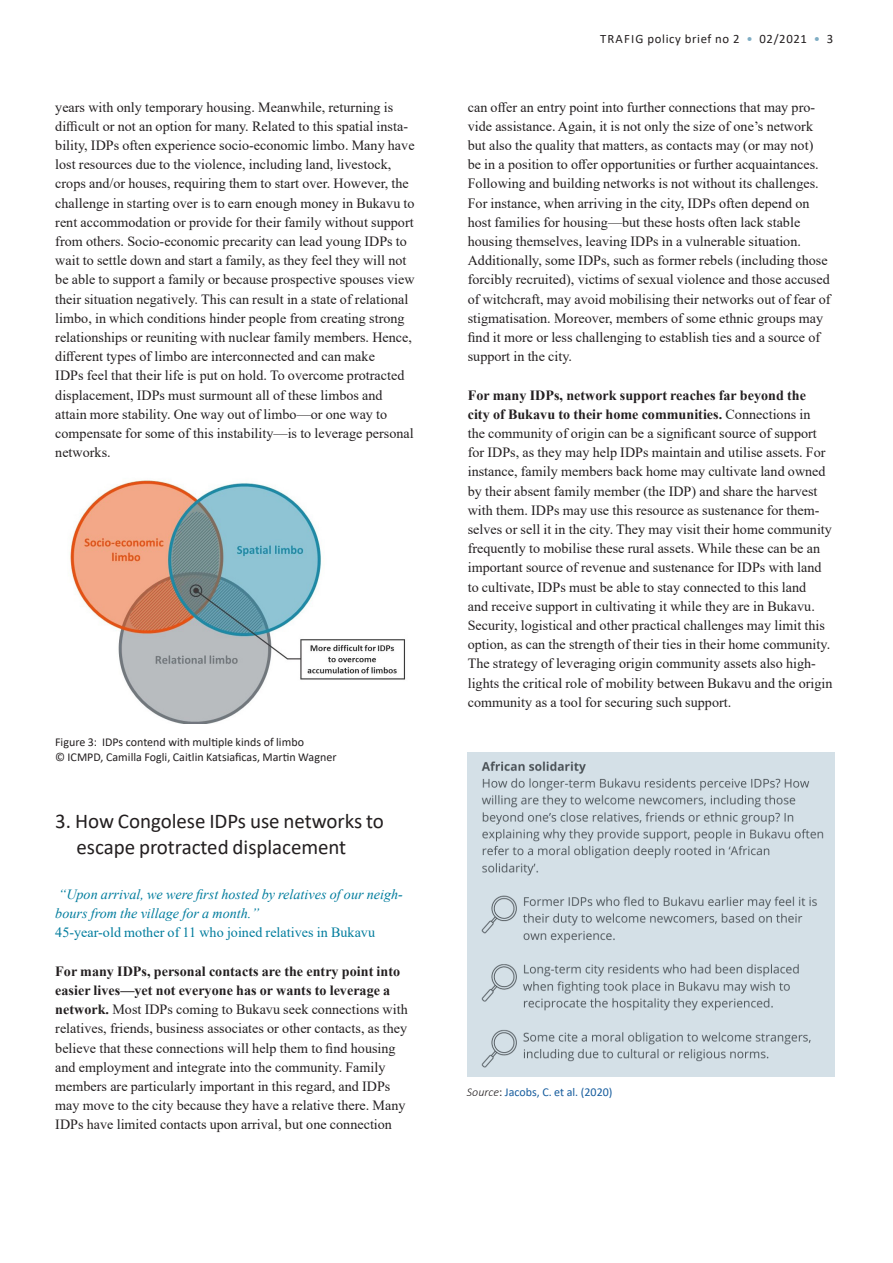
<style>
.page{position:relative;width:893px;height:1263px;background:#fff}
.page>*{position:absolute;margin:0;border:0;box-sizing:border-box;transform-origin:0 0}
.zw_1{font:21px/25.5px "Calibri";letter-spacing:-.005em;color:#231f20}
.text{font:14.1px/19.2px "Times New Roman";color:#231f20}
.text-2{font:italic 14.1px/19.2px "Times New Roman";color:#007c9d}
.text-3{font:14.1px "Times New Roman";color:#007c9d}
.kolumne{font:12.75px "Calibri";letter-spacing:.05em;color:#231f20}
.bildunterschrift{font:12px "Calibri";color:#231f20}
.bildunterschrift-2{font:12px "Calibri";color:#175d9e}
.s1{font-weight:700}
.s2{color:#7fadc4}
.s3{font-weight:300;font-style:italic;color:#231f20}
.s4{color:#231f20}
</style>
<div class="page">
<img style="left:70px;top:480px;width:336px;height:244px">
<img style="left:468px;top:753px;width:366px;height:324px">
<p class="text" style="left:55px;top:97px;width:361px">years with only temporary housing. Meanwhile, returning is difficult or not an option for many. Related to this spatial insta&shy;bility, IDPs often experience socio-economic limbo. Many have lost resources due to the violence, including land, livestock, crops and/or houses, requiring them to start over. However, the challenge in starting over is to earn enough money in Bukavu to rent accommodation or provide for their family without support from others. Socio-economic precarity can lead young IDPs to wait to settle down and start a family, as they feel they will not be able to support a family or because prospective spouses view their situation negatively. This can result in a state of relational limbo, in which conditions hinder people from creating strong relationships or reuniting with nuclear family members. Hence, different types of limbo are interconnected and can make<br>IDPs feel that their life is put on hold. To overcome protracted displacement, IDPs must surmount all of these limbos and attain more stability. One way out of limbo—or one way to compensate for some of this instability—is to leverage personal networks.</p>
<p class="bildunterschrift" style="left:55px;top:734px;width:250px">Figure 3: IDPs contend with multiple kinds of limbo</p>
<p class="bildunterschrift" style="left:55px;top:749px;width:283px">© ICMPD, Camilla Fogli, Caitlin Katsiaficas, Martin Wagner</p>
<p class="zw_1" style="left:77px;top:808px;width:309px;text-indent:-21px">3. How Congolese IDPs use networks to escape protracted displacement</p>
<p class="text-2" style="left:55px;top:884px;width:349px">“Upon arrival, we were first hosted by relatives of our neigh&shy;bours from the village for a month.”</p>
<p class="text-3" style="left:55px;top:923px;width:321px">45-year-old mother of 11 who joined relatives in Bukavu</p>
<p class="text" style="left:55px;top:961px;width:354px"><span class="s1">For many IDPs, personal contacts are the entry point into easier lives—yet not everyone has or wants to leverage a network.</span> Most IDPs coming to Bukavu seek connections with relatives, friends, business associates or other contacts, as they believe that these connections will help them to find housing and employment and integrate into the community. Family members are particularly important in this regard, and IDPs may move to the city because they have a relative there. Many IDPs have limited contacts upon arrival, but one connection</p>
<p class="kolumne" style="left:600px;top:29px;width:235px">TRAFIG policy brief no 2 <span class="s2">•</span> 02/2021 <span class="s2">•</span> 3</p>
<p class="text" style="left:468px;top:97px;width:364px">can offer an entry point into further connections that may pro&shy;vide assistance. Again, it is not only the size of one’s network but also the quality that matters, as contacts may (or may not)<br>be in a position to offer opportunities or further acquaintances.<br>Following and building networks is not without its challenges.<br>For instance, when arriving in the city, IDPs often depend on host families for housing—but these hosts often lack stable housing themselves, leaving IDPs in a vulnerable situation.<br>Additionally, some IDPs, such as former rebels (including those forcibly recruited), victims of sexual violence and those accused of witchcraft, may avoid mobilising their networks out of fear of stigmatisation. Moreover, members of some ethnic groups may find it more or less challenging to establish ties and a source of support in the city.</p>
<p class="text" style="left:468px;top:385px;width:366px"><span class="s1">For many IDPs, network support reaches far beyond the<br>city of Bukavu to their home communities.</span> Connections in<br>the community of origin can be a significant source of support for IDPs, as they may help IDPs maintain and utilise assets. For instance, family members back home may cultivate land owned by their absent family member (the IDP) and share the harvest with them. IDPs may use this resource as sustenance for them&shy;selves or sell it in the city. They may visit their home community frequently to mobilise these rural assets. While these can be an important source of revenue and sustenance for IDPs with land to cultivate, IDPs must be able to stay connected to this land<br>and receive support in cultivating it while they are in Bukavu.<br>Security, logistical and other practical challenges may limit this option, as can the strength of their ties in their home community.<br>The strategy of leveraging origin community assets also high&shy;lights the critical role of mobility between Bukavu and the origin community as a tool for securing such support.</p>
<p class="bildunterschrift-2" style="left:467px;top:1084px;width:147px"><span class="s3">Source</span><span class="s4">:</span> Jacobs, C. et al. (2020)</p>
</div>
